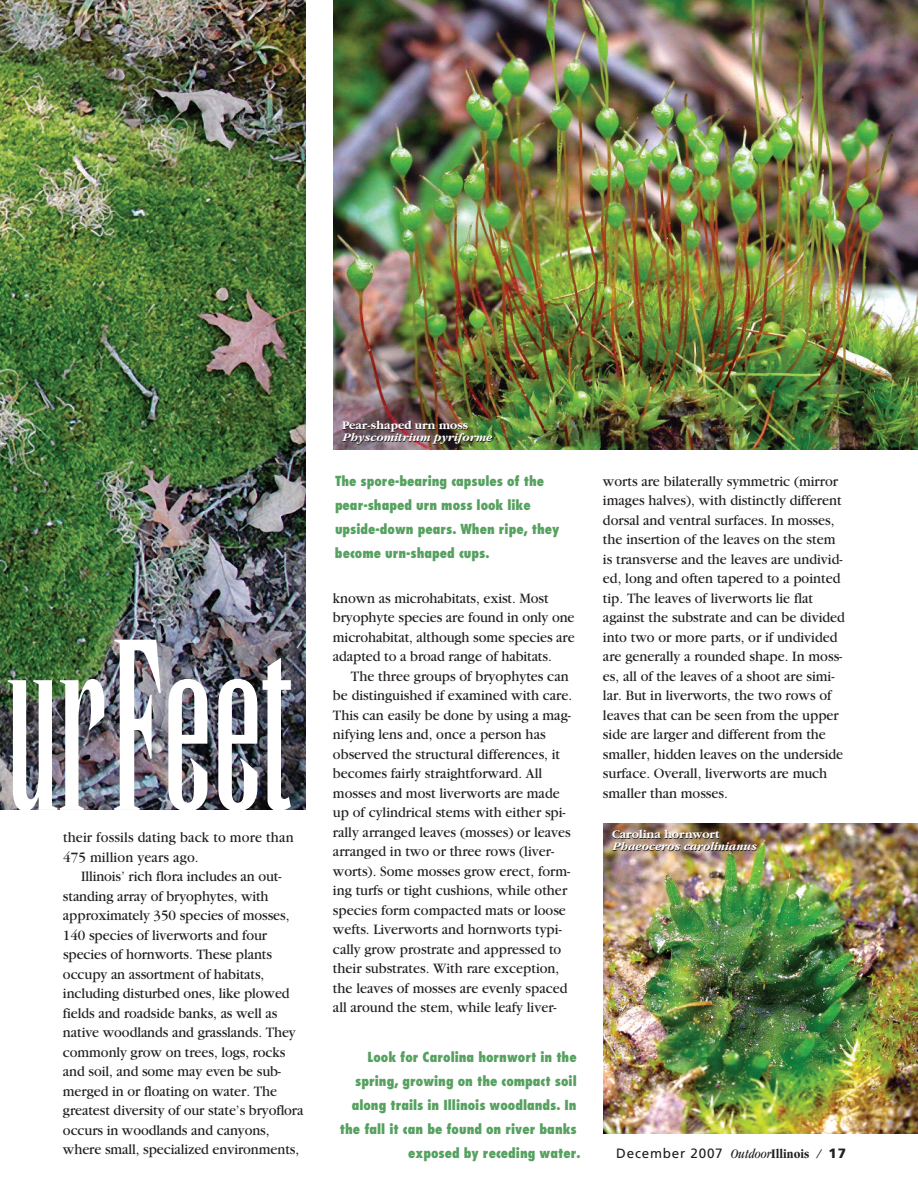
<style>
.page{position:relative;width:918px;height:1188px;background:#fff}
.page>*{position:absolute;margin:0;border:0;box-sizing:border-box;transform-origin:0 0}
.t1{font:condensed 214.5px "Runic";letter-spacing:-.005em;color:#fff}
.t2{font:15px/19.5px "Garamond";color:#231f20;scale:.95 1}
.t3{font:800 condensed 13.5px/24px "Futura";color:#56a160}
.t4{font:13.5px "Frutiger";letter-spacing:.055em;color:#231f20}
.t5{font:italic 700 12px "Garamond";color:#fff}
.t6{font:700 12px "Garamond";color:#fff}
.s1{font-family:"Garamond";font-style:italic;font-stretch:condensed}
.s2{font-family:"Garamond";font-weight:700;font-stretch:condensed}
.s3{font-weight:900}
</style>
<div class="page">
<img style="left:0;top:0;width:306px;height:810px">
<img style="left:603px;top:824px;width:315px;height:310px">
<img style="left:333px;top:0;width:585px;height:450px">
<h1 class="t1" style="left:6px;top:640px;width:288px">urFeet</h1>
<p class="t2" style="left:63px;top:829px;width:244px">their fossils dating back to more than<br>475 million years ago.</p>
<p class="t2" style="left:63px;top:868px;width:255px;text-indent:18px">Illinois’ rich flora includes an out&shy;standing array of bryophytes, with approximately 350 species of mosses, 140 species of liverworts and four species of hornworts. These plants occupy an assortment of habitats, including disturbed ones, like plowed fields and roadside banks, as well as native woodlands and grasslands. They commonly grow on trees, logs, rocks and soil, and some may even be sub&shy;merged in or floating on water. The greatest diversity of our state’s bryoflora occurs in woodlands and canyons, where small, specialized environments,</p>
<p class="t6" style="left:342px;top:418px;width:128px">Pear-shaped urn moss</p>
<p class="t5" style="left:342px;top:430px;width:151px">Physcomitrium pyriforme</p>
<p class="t3" style="left:335px;top:470px;width:226px">The spore-bearing capsules of the pear-shaped urn moss look like upside-down pears. When ripe, they become urn-shaped cups.</p>
<p class="t2" style="left:333px;top:590px;width:256px">known as microhabitats, exist. Most bryophyte species are found in only one microhabitat, although some species are adapted to a broad range of habitats.</p>
<p class="t2" style="left:333px;top:668px;width:253px;text-indent:18px">The three groups of bryophytes can be distinguished if examined with care.<br>This can easily be done by using a mag&shy;nifying lens and, once a person has observed the structural differences, it becomes fairly straightforward. All mosses and most liverworts are made up of cylindrical stems with either spi&shy;rally arranged leaves (mosses) or leaves arranged in two or three rows (liver&shy;worts). Some mosses grow erect, form&shy;ing turfs or tight cushions, while other species form compacted mats or loose wefts. Liverworts and hornworts typi&shy;cally grow prostrate and appressed to their substrates. With rare exception, the leaves of mosses are evenly spaced all around the stem, while leafy liver-</p>
<p class="t3" style="left:340px;top:1046px;width:242px;text-align:right">Look for Carolina hornwort in the spring, growing on the compact soil along trails in Illinois woodlands. In the fall it can be found on river banks exposed by receding water.</p>
<p class="t2" style="left:603px;top:473px;width:256px">worts are bilaterally symmetric (mirror images halves), with distinctly different dorsal and ventral surfaces. In mosses, the insertion of the leaves on the stem is transverse and the leaves are undivid&shy;ed, long and often tapered to a pointed tip. The leaves of liverworts lie flat against the substrate and can be divided into two or more parts, or if undivided are generally a rounded shape. In moss&shy;es, all of the leaves of a shoot are simi&shy;lar. But in liverworts, the two rows of leaves that can be seen from the upper side are larger and different from the smaller, hidden leaves on the underside surface. Overall, liverworts are much smaller than mosses.</p>
<p class="t6" style="left:612px;top:827px;width:109px">Carolina hornwort</p>
<p class="t5" style="left:612px;top:839px;width:146px">Phaeoceros carolinianus</p>
<p class="t4" style="left:616px;top:1148px;width:231px">December 2007 <span class="s1">Outdoor</span><span class="s2">Illinois</span> <span class="s1">/</span> <span class="s3">17</span></p>
</div>
